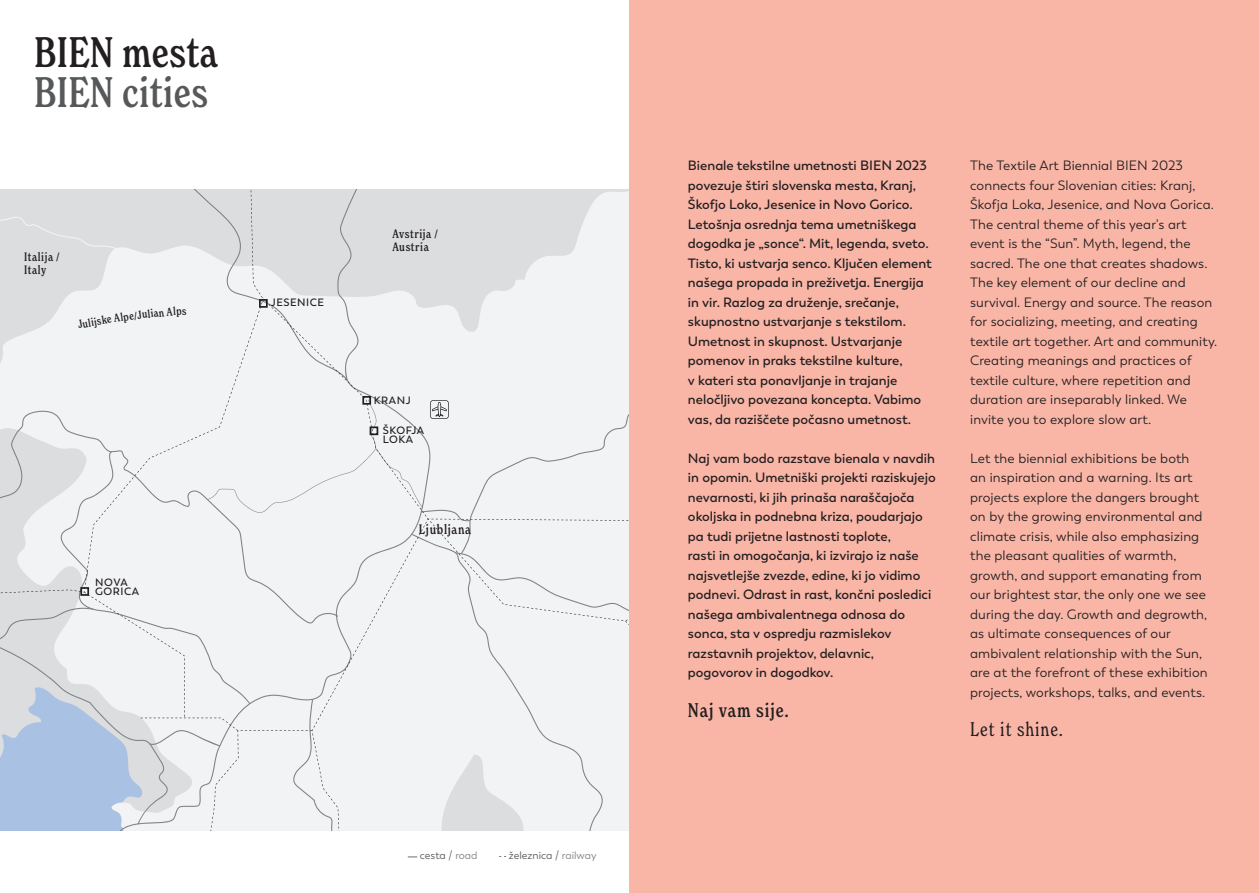
<style>
.page{position:relative;width:1259px;height:893px;background:#fff}
.page>*{position:absolute;margin:0;border:0;box-sizing:border-box;transform-origin:0 0}
.t1{font:500 condensed 42px "New Spirit";letter-spacing:.01em;color:#57585a}
.t2{font:500 condensed 42px "New Spirit";letter-spacing:.01em;color:#231f20}
.t3{font:500 condensed 19.5px "New Spirit";letter-spacing:.05em;color:#231f20}
.t4{font:condensed 19.5px "New Spirit";letter-spacing:.05em;color:#231f20}
.t5{font:13.5px/19.5px "Boston";letter-spacing:.01em;color:#231f20}
.t6{font:600 13.5px/19.5px "Boston";color:#231f20}
.t7{font:500 condensed 13.5px "New Spirit";letter-spacing:.05em;color:#231f20}
.t8{font:500 condensed 12px/12.8px "New Spirit";letter-spacing:.05em;color:#231f20}
.t9{font:500 condensed 11.25px "New Spirit";color:#231f20}
.t10{font:600 10.65px/9.4px "Boston";letter-spacing:.05em;color:#231f20}
.t11{font:10.65px "Boston";color:#57585a}
.s1{color:#808285}
</style>
<div class="page">
<div style="left:629px;top:0;width:630px;height:893px;background:#f9b6a7"></div>
<svg style="left:0;top:189px;width:629px;height:669px"></svg>
<h1 class="t2" style="left:34px;top:26px;width:185px">BIEN mesta</h1>
<h1 class="t1" style="left:34px;top:66px;width:175px">BIEN cities</h1>
<p class="t8" style="left:24px;top:250px;width:37px">Italija /<br>Italy</p>
<p class="t9" style="left:77px;top:318px;width:18px;rotate:-10deg">Juli</p>
<p class="t9" style="left:93px;top:315px;width:28px;rotate:-9deg">jske A</p>
<p class="t9" style="left:119px;top:311px;width:19px;rotate:-8deg">lpe/</p>
<p class="t10" style="left:95px;top:577px;width:45px">NOVA<br>GORICA</p>
<p class="t10" style="left:271px;top:298px;width:55px">JESENICE</p>
<p class="t8" style="left:392px;top:227px;width:47px">Avstrija /<br>Austria</p>
<p class="t10" style="left:374px;top:396px;width:38px">KRANJ</p>
<p class="t10" style="left:383px;top:426px;width:43px">ŠKOFJA<br>LOKA</p>
<p class="t7" style="left:419px;top:520px;width:53px">Ljubljana</p>
<p class="t11" style="left:420px;top:849px;width:59px">cesta / <span class="s1">road</span></p>
<p class="t11" style="left:509px;top:849px;width:89px">železnica / <span class="s1">railway</span></p>
<p class="t6" style="left:688px;top:156px;width:245px">Bienale tekstilne umetnosti BIEN 2023 povezuje štiri slovenska mesta, Kranj, Škofjo Loko, Jesenice in Novo Gorico.<br>Letošnja osrednja tema umetniškega dogodka je „sonce“. Mit, legenda, sveto.<br>Tisto, ki ustvarja senco. Ključen element našega propada in preživetja. Energija in vir. Razlog za druženje, srečanje, skupnostno ustvarjanje s tekstilom.<br>Umetnost in skupnost. Ustvarjanje pomenov in praks tekstilne kulture,<br>v kateri sta ponavljanje in trajanje neločljivo povezana koncepta. Vabimo vas, da raziščete počasno umetnost.</p>
<p class="t6" style="left:688px;top:449px;width:249px">Naj vam bodo razstave bienala v navdih in opomin. Umetniški projekti raziskujejo nevarnosti, ki jih prinaša naraščajoča okoljska in podnebna kriza, poudarjajo pa tudi prijetne lastnosti toplote,<br>rasti in omogočanja, ki izvirajo iz naše najsvetlejše zvezde, edine, ki jo vidimo podnevi. Odrast in rast, končni posledici našega ambivalentnega odnosa do sonca, sta v ospredju razmislekov razstavnih projektov, delavnic, pogovorov in dogodkov.</p>
<h2 class="t3" style="left:688px;top:698px;width:102px">Naj vam sije.</h2>
<p class="t5" style="left:970px;top:156px;width:249px">The Textile Art Biennial BIEN 2023 connects four Slovenian cities: Kranj, Škofja Loka, Jesenice, and Nova Gorica.<br>The central theme of this year's art event is the “Sun”. Myth, legend, the sacred. The one that creates shadows.<br>The key element of our decline and survival. Energy and source. The reason for socializing, meeting, and creating textile art together. Art and community.<br>Creating meanings and practices of textile culture, where repetition and duration are inseparably linked. We invite you to explore slow art.</p>
<p class="t5" style="left:970px;top:449px;width:239px">Let the biennial exhibitions be both an inspiration and a warning. Its art projects explore the dangers brought on by the growing environmental and climate crisis, while also emphasizing the pleasant qualities of warmth, growth, and support emanating from our brightest star, the only one we see during the day. Growth and degrowth, as ultimate consequences of our ambivalent relationship with the Sun, are at the forefront of these exhibition projects, workshops, talks, and events.</p>
<h2 class="t4" style="left:970px;top:717px;width:94px">Let it shine.</h2>
</div>
